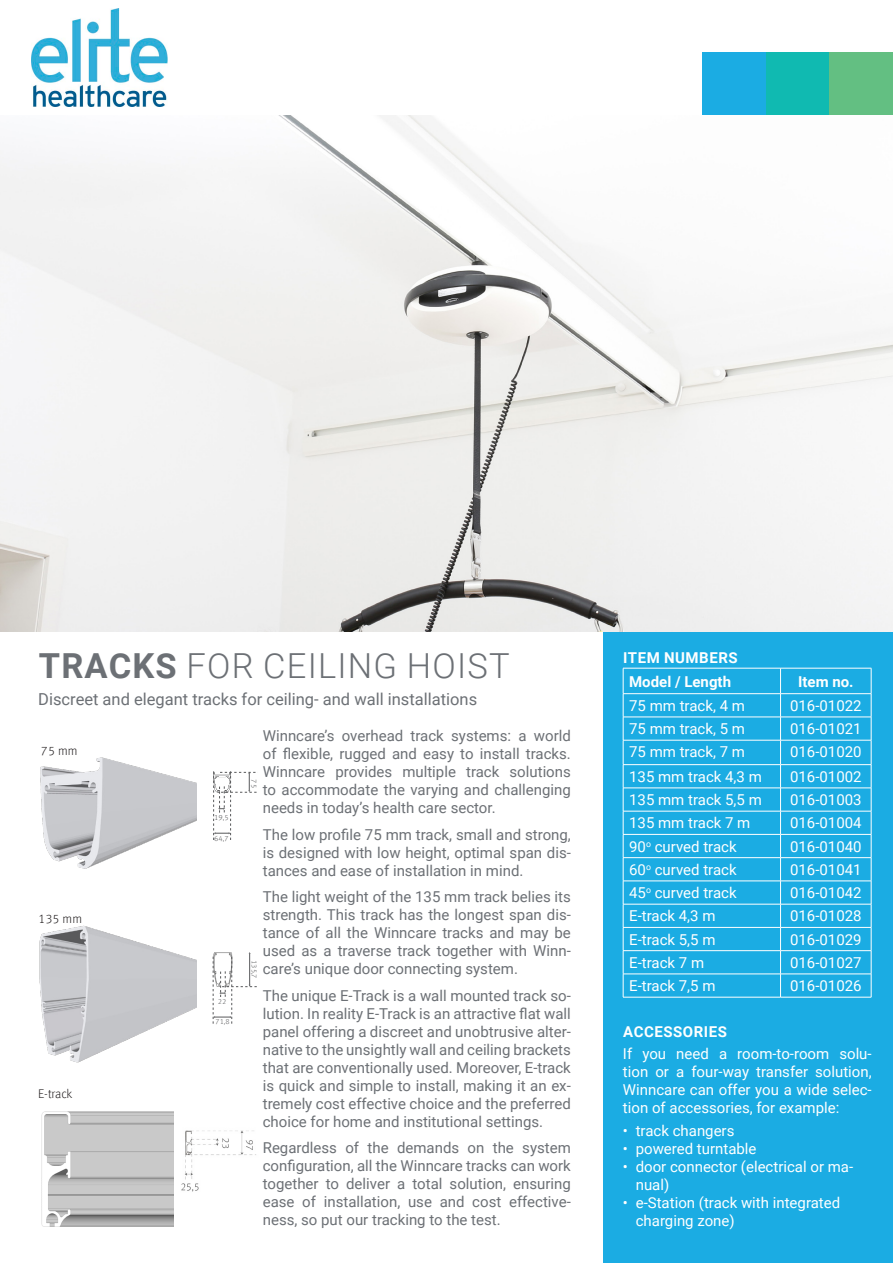
<style>
.page{position:relative;width:893px;height:1263px;background:#fff}
.page>*{position:absolute;margin:0;border:0;box-sizing:border-box;transform-origin:0 0}
.Titre{font:300 34.5px "Roboto";letter-spacing:.035em;color:#6c7075}
.Titre-2{font:16.5px "Roboto";color:#6c7075}
.t1{font:15px/18px "Roboto";color:#6c7075;text-align:justify}
.t2{font:15px/18px "Roboto";color:#fff}
.t3{font:700 15px "Roboto";letter-spacing:.035em;color:#fff}
.t4{font:700 15px "Roboto";color:#fff}
.t5{font:300 12.6px "Meta Offc Pro";color:#231f20}
.t6{font:300 7.5px "Meta Offc Pro";color:#58595b}
.t7{font:300 7.35px "Meta Offc Pro";color:#58595b}
.s1{font-weight:700}
</style>
<div class="page">
<div style="left:604px;top:631px;width:289px;height:632px;background:#1bace3"></div>
<hr style="left:623px;top:668px;width:157px;height:1px;background:#fff">
<hr style="left:780px;top:668px;width:91px;height:1px;background:#fff">
<hr style="left:623px;top:693px;width:157px;height:1px;background:#fff">
<hr style="left:780px;top:693px;width:91px;height:1px;background:#fff">
<hr style="left:623px;top:717px;width:157px;height:1px;background:#fff">
<hr style="left:780px;top:717px;width:91px;height:1px;background:#fff">
<hr style="left:623px;top:740px;width:157px;height:1px;background:#fff">
<hr style="left:780px;top:740px;width:91px;height:1px;background:#fff">
<hr style="left:623px;top:764px;width:157px;height:1px;background:#fff">
<hr style="left:780px;top:764px;width:91px;height:1px;background:#fff">
<hr style="left:623px;top:788px;width:157px;height:1px;background:#fff">
<hr style="left:780px;top:788px;width:91px;height:1px;background:#fff">
<hr style="left:623px;top:811px;width:157px;height:1px;background:#fff">
<hr style="left:780px;top:811px;width:91px;height:1px;background:#fff">
<hr style="left:623px;top:834px;width:157px;height:1px;background:#fff">
<hr style="left:780px;top:834px;width:91px;height:1px;background:#fff">
<hr style="left:623px;top:857px;width:157px;height:1px;background:#fff">
<hr style="left:780px;top:857px;width:91px;height:1px;background:#fff">
<hr style="left:623px;top:881px;width:157px;height:1px;background:#fff">
<hr style="left:780px;top:881px;width:91px;height:1px;background:#fff">
<hr style="left:623px;top:904px;width:157px;height:1px;background:#fff">
<hr style="left:780px;top:904px;width:91px;height:1px;background:#fff">
<hr style="left:623px;top:927px;width:157px;height:1px;background:#fff">
<hr style="left:780px;top:927px;width:91px;height:1px;background:#fff">
<hr style="left:623px;top:950px;width:157px;height:1px;background:#fff">
<hr style="left:780px;top:950px;width:91px;height:1px;background:#fff">
<hr style="left:623px;top:974px;width:157px;height:1px;background:#fff">
<svg style="left:623px;top:668px;width:1px;height:329px"></svg>
<hr style="left:780px;top:974px;width:91px;height:1px;background:#fff">
<svg style="left:780px;top:668px;width:1px;height:329px"></svg>
<svg style="left:871px;top:668px;width:1px;height:329px"></svg>
<hr style="left:623px;top:997px;width:157px;height:1px;background:#fff">
<hr style="left:780px;top:997px;width:91px;height:1px;background:#fff">
<div style="left:702px;top:52px;width:64px;height:64px;background:#1bace3"></div>
<div style="left:766px;top:52px;width:63px;height:64px;background:#10bab1"></div>
<div style="left:829px;top:52px;width:64px;height:64px;background:#63bf82"></div>
<img style="left:0;top:116px;width:893px;height:515px">
<svg style="left:213px;top:771px;width:44px;height:69px"></svg>
<img style="left:212px;top:956px;width:1px;height:68px">
<svg style="left:213px;top:952px;width:44px;height:72px"></svg>
<img style="left:39px;top:925px;width:158px;height:137px">
<img style="left:40px;top:757px;width:157px;height:112px">
<img style="left:41px;top:1111px;width:132px;height:116px">
<img style="left:181px;top:1130px;width:75px;height:62px">
<img style="left:31px;top:8px;width:136px;height:98px">
<p class="Titre" style="left:39px;top:641px;width:472px"><span class="s1">TRACKS</span> FOR CEILING HOIST</p>
<p class="Titre-2" style="left:38px;top:687px;width:440px">Discreet and elegant tracks for ceiling- and wall installations</p>
<p class="t1" style="left:263px;top:726px;width:310px">Winncare’s overhead track systems: a world of flexible, rugged and easy to install tracks.<br>Winncare provides multiple track solutions to accommodate the varying and challenging needs in today’s health care sector.</p>
<p class="t1" style="left:263px;top:825px;width:310px">The low profile 75 mm track, small and strong, is designed with low height, optimal span dis&shy;tances and ease of installation in mind.</p>
<p class="t1" style="left:263px;top:887px;width:310px">The light weight of the 135 mm track belies its strength. This track has the longest span dis&shy;tance of all the Winncare tracks and may be used as a traverse track together with Winn&shy;care’s unique door connecting system.</p>
<p class="t1" style="left:263px;top:986px;width:310px">The unique E-Track is a wall mounted track so&shy;lution. In reality E-Track is an attractive flat wall panel offering a discreet and unobtrusive alter&shy;native to the unsightly wall and ceiling brackets that are conventionally used. Moreover, E-track is quick and simple to install, making it an ex&shy;tremely cost effective choice and the preferred choice for home and institutional settings.</p>
<p class="t1" style="left:263px;top:1138px;width:310px">Regardless of the demands on the system configuration, all the Winncare tracks can work together to deliver a total solution, ensuring ease of installation, use and cost effective&shy;ness, so put our tracking to the test.</p>
<p class="t5" style="left:41px;top:742px;width:38px">75 mm</p>
<p class="t6" style="left:260px;top:779px;width:10px;rotate:90deg">75</p>
<p class="t6" style="left:214px;top:812px;width:16px">19,5</p>
<p class="t6" style="left:214px;top:832px;width:16px">64,7</p>
<p class="t5" style="left:38px;top:910px;width:45px">135 mm</p>
<p class="t7" style="left:260px;top:960px;width:20px;rotate:90deg">135,7</p>
<p class="t7" style="left:218px;top:996px;width:10px">22</p>
<p class="t7" style="left:215px;top:1016px;width:16px">71,8</p>
<p class="t5" style="left:38px;top:1084px;width:36px">E-track</p>
<p class="t3" style="left:623px;top:647px;width:116px">ITEM NUMBERS</p>
<p class="t4" style="left:629px;top:671px;width:103px">Model / Length</p>
<p class="t3" style="left:798px;top:671px;width:57px">Item no.</p>
<p class="t2" style="left:629px;top:696px;width:117px">75 mm track, 4 m</p>
<p class="t2" style="left:790px;top:696px;width:73px">016-01022</p>
<p class="t2" style="left:629px;top:719px;width:117px">75 mm track, 5 m</p>
<p class="t2" style="left:790px;top:719px;width:73px">016-01021</p>
<p class="t2" style="left:629px;top:742px;width:117px">75 mm track, 7 m</p>
<p class="t2" style="left:790px;top:742px;width:73px">016-01020</p>
<p class="t2" style="left:629px;top:767px;width:134px">135 mm track 4,3 m</p>
<p class="t2" style="left:790px;top:767px;width:73px">016-01002</p>
<p class="t2" style="left:629px;top:790px;width:134px">135 mm track 5,5 m</p>
<p class="t2" style="left:790px;top:790px;width:73px">016-01003</p>
<p class="t2" style="left:629px;top:813px;width:123px">135 mm track 7 m</p>
<p class="t2" style="left:790px;top:813px;width:73px">016-01004</p>
<p class="t2" style="left:629px;top:837px;width:109px">90<sup>o</sup> curved track</p>
<p class="t2" style="left:790px;top:837px;width:73px">016-01040</p>
<p class="t2" style="left:629px;top:860px;width:109px">60<sup>o</sup> curved track</p>
<p class="t2" style="left:790px;top:860px;width:73px">016-01041</p>
<p class="t2" style="left:629px;top:883px;width:109px">45<sup>o</sup> curved track</p>
<p class="t2" style="left:790px;top:883px;width:73px">016-01042</p>
<p class="t2" style="left:629px;top:906px;width:88px">E-track 4,3 m</p>
<p class="t2" style="left:790px;top:906px;width:73px">016-01028</p>
<p class="t2" style="left:629px;top:930px;width:88px">E-track 5,5 m</p>
<p class="t2" style="left:790px;top:930px;width:73px">016-01029</p>
<p class="t2" style="left:629px;top:953px;width:76px">E-track 7 m</p>
<p class="t2" style="left:790px;top:953px;width:73px">016-01027</p>
<p class="t2" style="left:629px;top:976px;width:88px">E-track 7,5 m</p>
<p class="t2" style="left:790px;top:976px;width:73px">016-01026</p>
<p class="t3" style="left:623px;top:1021px;width:105px">ACCESSORIES</p>
<p class="t2" style="left:623px;top:1044px;width:250px;text-align:justify">If you need a room-to-room solu&shy;tion or a four-way transfer solution, Winncare can offer you a wide selec&shy;tion of accessories, for example:</p>
<p class="t2" style="left:623px;top:1121px;width:113px">• track changers</p>
<p class="t2" style="left:623px;top:1139px;width:135px">• powered turntable</p>
<p class="t2" style="left:636px;top:1157px;width:219px;text-indent:-13px">• door connector (electrical or ma&shy;nual)</p>
<p class="t2" style="left:636px;top:1193px;width:206px;text-indent:-13px">• e-Station (track with integrated charging zone)</p>
</div>
